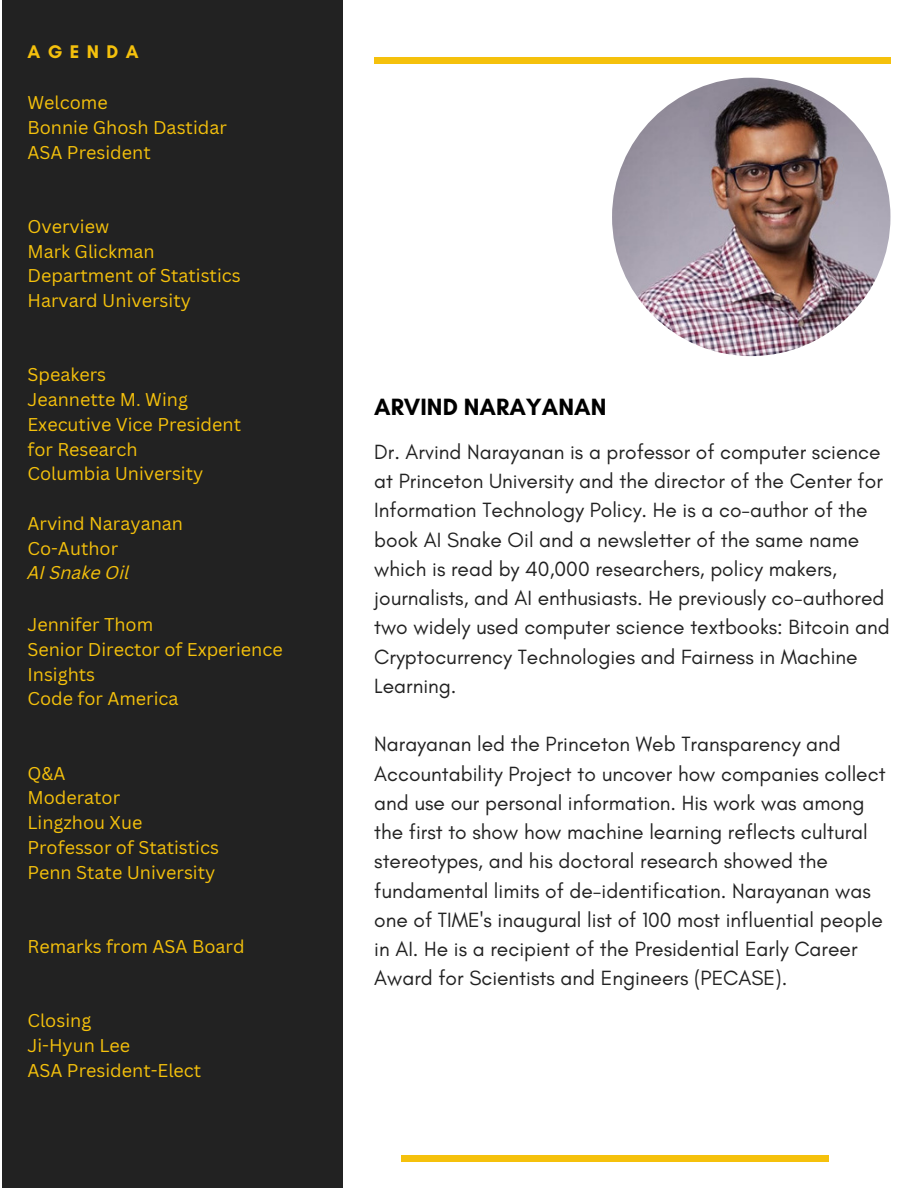
<style>
.page{position:relative;width:918px;height:1188px;background:#fff}
.page>*{position:absolute;margin:0;border:0;box-sizing:border-box;transform-origin:0 0}
.t1{font:700 24px "Glacial Indifference";color:#000}
.t2{font:21px/29.2px "Glacial Indifference";color:#222}
.t3{font:700 18.75px "Glacial Indifference";letter-spacing:.4em;color:#f5c10c}
.t4{font:18px/24.8px "Canva Sans";color:#f5c10c}
.t5{font:italic 18px "Canva Sans";color:#f5c10c}
</style>
<div class="page">
<div style="left:3px;top:0;width:340px;height:1188px;background:#222"></div>
<div style="left:374px;top:57px;width:517px;height:7px;background:#f5c10c"></div>
<div style="left:401px;top:1155px;width:427px;height:7px;background:#f5c10c"></div>
<img style="left:612px;top:78px;width:278px;height:278px;border-radius:50%">
<p class="t3" style="left:27px;top:40px;width:113px">AGENDA</p>
<p class="t4" style="left:27px;top:90px;width:82px">Welcome</p>
<p class="t4" style="left:27px;top:115px;width:201px">Bonnie Ghosh Dastidar</p>
<p class="t4" style="left:27px;top:139px;width:125px">ASA President</p>
<p class="t4" style="left:27px;top:214px;width:83px">Overview</p>
<p class="t4" style="left:27px;top:238px;width:129px">Mark Glickman</p>
<p class="t4" style="left:27px;top:263px;width:215px">Department of Statistics</p>
<p class="t4" style="left:27px;top:288px;width:165px">Harvard University</p>
<p class="t4" style="left:27px;top:362px;width:80px">Speakers</p>
<p class="t4" style="left:27px;top:387px;width:162px">Jeannette M. Wing</p>
<p class="t4" style="left:27px;top:412px;width:215px">Executive Vice President</p>
<p class="t4" style="left:27px;top:436px;width:112px">for Research</p>
<p class="t4" style="left:27px;top:461px;width:177px">Columbia University</p>
<p class="t4" style="left:27px;top:511px;width:157px">Arvind Narayanan</p>
<p class="t4" style="left:27px;top:535px;width:92px">Co-Author</p>
<p class="t5" style="left:27px;top:566px;width:103px">AI Snake Oil</p>
<p class="t4" style="left:27px;top:612px;width:127px">Jennifer Thom</p>
<p class="t4" style="left:27px;top:637px;width:257px">Senior Director of Experience<br>Insights</p>
<p class="t4" style="left:27px;top:686px;width:153px">Code for America</p>
<p class="t4" style="left:27px;top:760px;width:40px">Q&amp;A</p>
<p class="t4" style="left:27px;top:785px;width:94px">Moderator</p>
<p class="t4" style="left:27px;top:810px;width:116px">Lingzhou Xue</p>
<p class="t4" style="left:27px;top:835px;width:193px">Professor of Statistics</p>
<p class="t4" style="left:27px;top:859px;width:189px">Penn State University</p>
<p class="t4" style="left:27px;top:934px;width:219px">Remarks from ASA Board</p>
<h1 class="t4" style="left:27px;top:1008px;width:65px">Closing</h1>
<h2 class="t4" style="left:27px;top:1033px;width:104px">Ji-Hyun Lee</h2>
<h2 class="t4" style="left:27px;top:1057px;width:175px">ASA President-Elect</h2>
<p class="t1" style="left:374px;top:392px;width:234px">ARVIND NARAYANAN</p>
<p class="t2" style="left:374px;top:437px;width:517px">Dr. Arvind Narayanan is a professor of computer science at Princeton University and the director of the Center for Information Technology Policy. He is a co-author of the book AI Snake Oil and a newsletter of the same name which is read by 40,000 researchers, policy makers, journalists, and AI enthusiasts. He previously co-authored two widely used computer science textbooks: Bitcoin and Cryptocurrency Technologies and Fairness in Machine Learning.</p>
<p class="t2" style="left:374px;top:729px;width:513px">Narayanan led the Princeton Web Transparency and Accountability Project to uncover how companies collect and use our personal information. His work was among the first to show how machine learning reflects cultural stereotypes, and his doctoral research showed the fundamental limits of de-identification. Narayanan was one of TIME's inaugural list of 100 most influential people in AI. He is a recipient of the Presidential Early Career Award for Scientists and Engineers (PECASE).</p>
</div>
